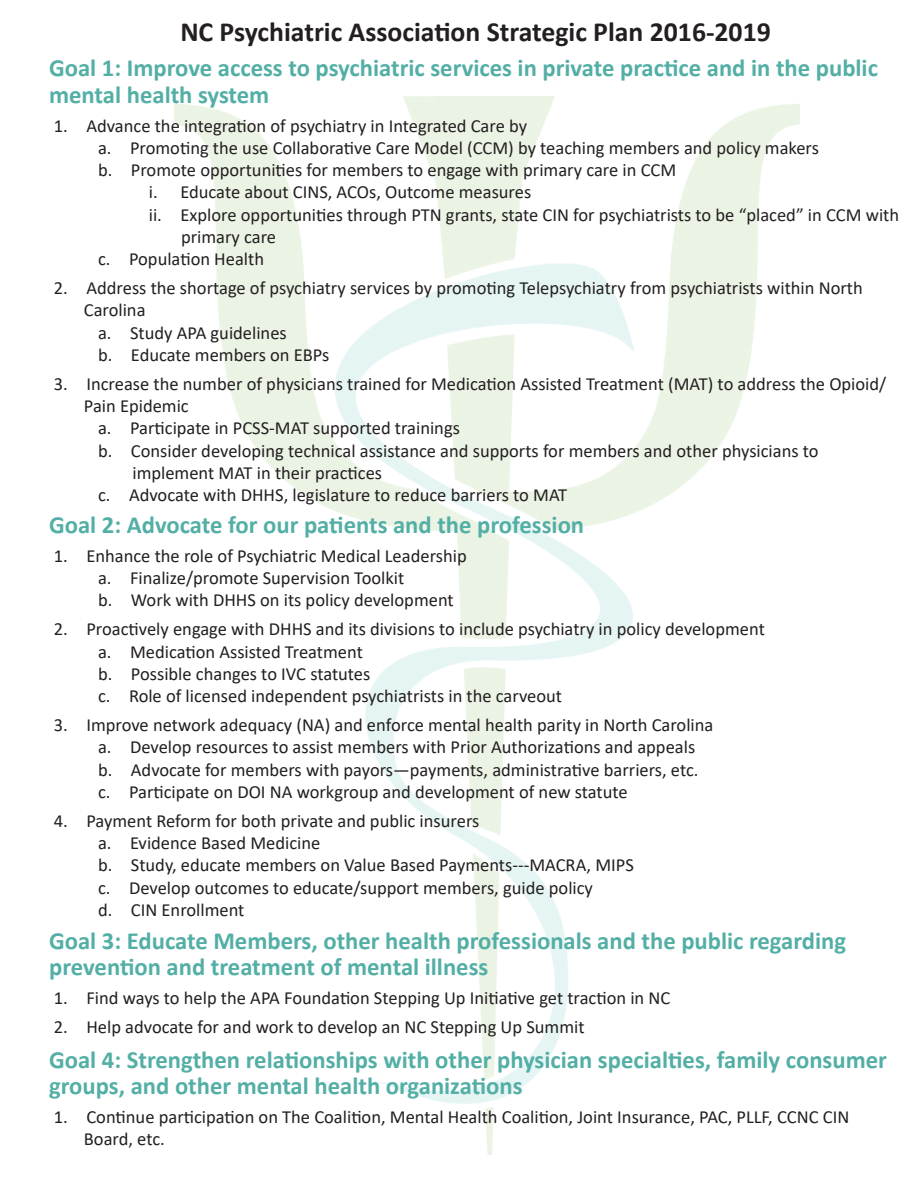
<style>
.page{position:relative;width:918px;height:1188px;background:#fff}
.page>*{position:absolute;margin:0;border:0;box-sizing:border-box;transform-origin:0 0}
.t1{font:700 27.75px "Calibri";color:#231f20}
.t2{font:700 24.75px/26.2px "Calibri";color:#53afa5}
.t3{font:18.45px/22.2px "Calibri";color:#231f20}
</style>
<div class="page">
<img style="left:175px;top:96px;width:624px;height:1059px">
<h1 class="t1" style="left:180px;top:13px;width:592px">NC Psychiatric Association Strategic Plan 2016-2019</h1>
<h2 class="t2" style="left:49px;top:55px;width:830px">Goal 1: Improve access to psychiatric services in private practice and in the public mental health system</h2>
<p class="t3" style="left:54px;top:114px;width:475px">1. Advance the integration of psychiatry in Integrated Care by</p>
<p class="t3" style="left:98px;top:136px;width:723px">a. Promoting the use Collaborative Care Model (CCM) by teaching members and policy makers</p>
<p class="t3" style="left:98px;top:158px;width:580px">b. Promote opportunities for members to engage with primary care in CCM</p>
<p class="t3" style="left:149px;top:181px;width:384px">i. Educate about CINS, ACOs, Outcome measures</p>
<p class="t3" style="left:149px;top:203px;width:752px">ii. Explore opportunities through PTN grants, state CIN for psychiatrists to be “placed” in CCM with</p>
<p class="t3" style="left:181px;top:225px;width:97px">primary care</p>
<p class="t3" style="left:98px;top:247px;width:168px">c. Population Health</p>
<p class="t3" style="left:54px;top:276px;width:811px">2. Address the shortage of psychiatry services by promoting Telepsychiatry from psychiatrists within North</p>
<p class="t3" style="left:84px;top:299px;width:63px">Carolina</p>
<p class="t3" style="left:98px;top:321px;width:190px">a. Study APA guidelines</p>
<p class="t3" style="left:98px;top:343px;width:233px">b. Educate members on EBPs</p>
<p class="t3" style="left:54px;top:372px;width:834px">3. Increase the number of physicians trained for Medication Assisted Treatment (MAT) to address the Opioid/</p>
<p class="t3" style="left:84px;top:395px;width:106px">Pain Epidemic</p>
<p class="t3" style="left:98px;top:417px;width:363px">a. Participate in PCSS-MAT supported trainings</p>
<p class="t3" style="left:98px;top:439px;width:722px">b. Consider developing technical assistance and supports for members and other physicians to</p>
<p class="t3" style="left:132px;top:461px;width:251px">implement MAT in their practices</p>
<p class="t3" style="left:98px;top:483px;width:471px">c. Advocate with DHHS, legislature to reduce barriers to MAT</p>
<h2 class="t2" style="left:49px;top:511px;width:537px">Goal 2: Advocate for our patients and the profession</h2>
<p class="t3" style="left:98px;top:544px;width:370px;text-indent:-44px">1. Enhance the role of Psychiatric Medical Leadership a. Finalize/promote Supervision Toolkit<br>b. Work with DHHS on its policy development</p>
<p class="t3" style="left:98px;top:618px;width:668px;text-indent:-44px">2. Proactively engage with DHHS and its divisions to include psychiatry in policy development a. Medication Assisted Treatment<br>b. Possible changes to IVC statutes<br>c. Role of licensed independent psychiatrists in the carveout</p>
<p class="t3" style="left:98px;top:714px;width:617px;text-indent:-44px">3. Improve network adequacy (NA) and enforce mental health parity in North Carolina a. Develop resources to assist members with Prior Authorizations and appeals b. Advocate for members with payors—payments, administrative barriers, etc. c. Participate on DOI NA workgroup and development of new statute</p>
<p class="t3" style="left:98px;top:809px;width:537px;text-indent:-44px">4. Payment Reform for both private and public insurers<br>a. Evidence Based Medicine<br>b. Study, educate members on Value Based Payments---MACRA, MIPS c. Develop outcomes to educate/support members, guide policy<br>d. CIN Enrollment</p>
<h2 class="t2" style="left:49px;top:927px;width:799px">Goal 3: Educate Members, other health professionals and the public regarding prevention and treatment of mental illness</h2>
<p class="t3" style="left:54px;top:986px;width:618px">1. Find ways to help the APA Foundation Stepping Up Initiative get traction in NC</p>
<p class="t3" style="left:54px;top:1015px;width:532px">2. Help advocate for and work to develop an NC Stepping Up Summit</p>
<h2 class="t2" style="left:49px;top:1046px;width:839px">Goal 4: Strengthen relationships with other physician specialties, family consumer groups, and other mental health organizations</h2>
<p class="t3" style="left:84px;top:1105px;width:767px;text-indent:-30px">1. Continue participation on The Coalition, Mental Health Coalition, Joint Insurance, PAC, PLLF, CCNC CIN<br>Board, etc.</p>
</div>
